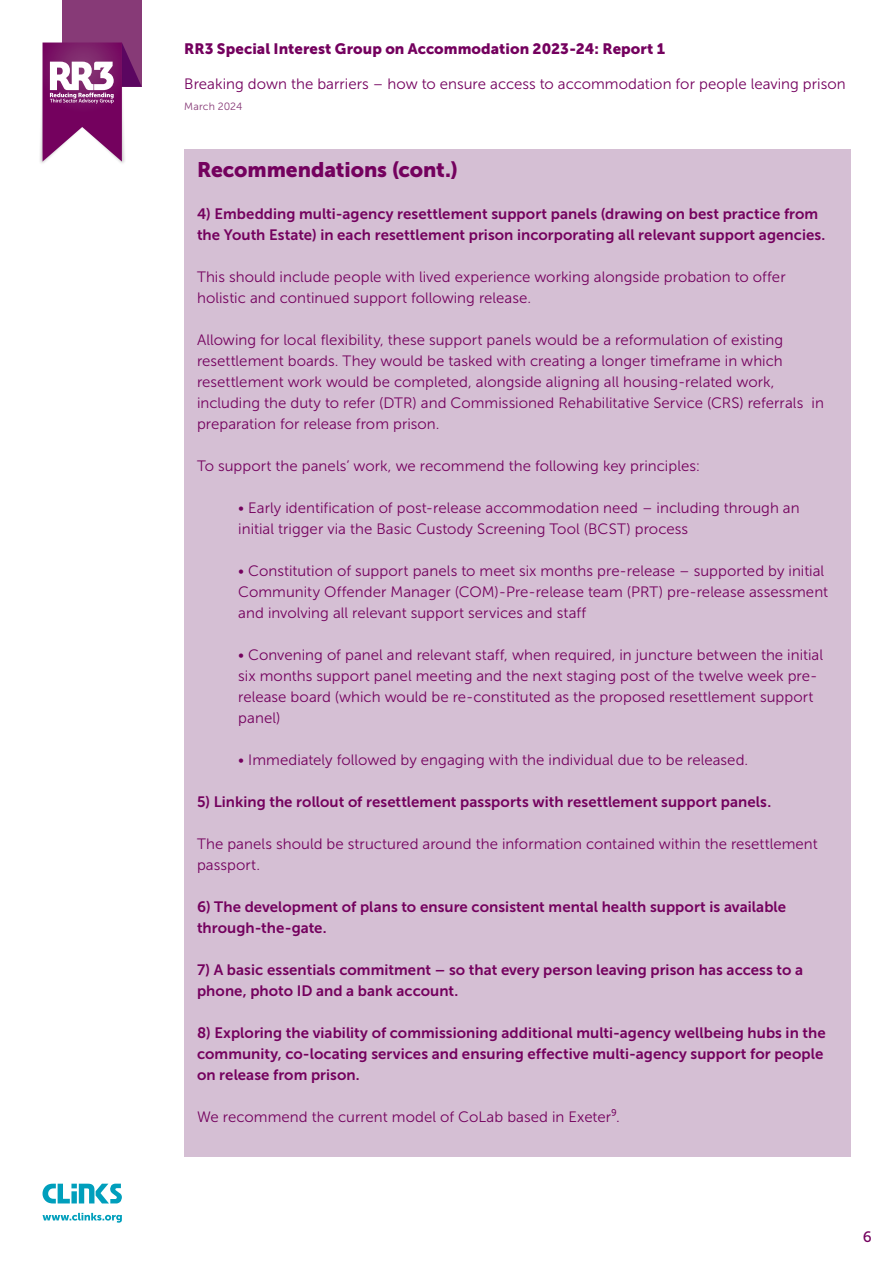
<style>
.page{position:relative;width:893px;height:1263px;background:#fff}
.page>*{position:absolute;margin:0;border:0;box-sizing:border-box;transform-origin:0 0}
.Highlight_box{font:21px "Museo Sans 900";letter-spacing:-.005em;color:#74015e}
.Highlight_box-2{font:15px/21px "Museo Sans 300";letter-spacing:.005em;color:#74015e}
.Highlight_box-3{font:15px/21px "Museo Sans 700";letter-spacing:.005em;color:#74015e}
.t1{font:15px "Museo Sans 900";letter-spacing:.005em;color:#74015e}
.t2{font:15px "Museo Sans 500";color:#74015e}
.t3{font:10.5px "Museo Sans 300";letter-spacing:.005em;color:#873a77}
</style>
<div class="page">
<div style="left:62px;top:0;width:80px;height:87px;background:#873a77"></div>
<div style="left:38px;top:48px;width:88px;height:117px;background:#231f20;opacity:.25"></div>
<svg style="left:43px;top:43px;width:99px;height:119px"></svg>
<svg style="left:43px;top:1213px;width:79px;height:10px"></svg>
<svg style="left:43px;top:1183px;width:79px;height:20px"></svg>
<div style="left:184px;top:149px;width:666px;height:1007px;background:#d5bfd4"></div>
<p class="t1" style="left:184px;top:40px;width:482px">RR3 Special Interest Group on Accommodation 2023-24: Report 1</p>
<p class="Highlight_box-2" style="left:184px;top:73px;width:663px">Breaking down the barriers – how to ensure access to accommodation for people leaving prison</p>
<p class="t3" style="left:184px;top:101px;width:60px">March 2024</p>
<p class="Highlight_box" style="left:197px;top:158px;width:262px">Recommendations (cont.)</p>
<p class="Highlight_box-3" style="left:197px;top:204px;width:630px">4) Embedding multi-agency resettlement support panels (drawing on best practice from the Youth Estate) in each resettlement prison incorporating all relevant support agencies.</p>
<p class="Highlight_box-2" style="left:197px;top:267px;width:590px">This should include people with lived experience working alongside probation to offer holistic and continued support following release.</p>
<p class="Highlight_box-2" style="left:197px;top:330px;width:628px">Allowing for local flexibility, these support panels would be a reformulation of existing resettlement boards. They would be tasked with creating a longer timeframe in which resettlement work would be completed, alongside aligning all housing-related work, including the duty to refer (DTR) and Commissioned Rehabilitative Service (CRS) referrals in preparation for release from prison.</p>
<p class="Highlight_box-2" style="left:197px;top:456px;width:505px">To support the panels’ work, we recommend the following key principles:</p>
<p class="Highlight_box-2" style="left:238px;top:498px;width:563px">• Early identification of post-release accommodation need – including through an initial trigger via the Basic Custody Screening Tool (BCST) process</p>
<p class="Highlight_box-2" style="left:238px;top:561px;width:591px">• Constitution of support panels to meet six months pre-release – supported by initial<br>Community Offender Manager (COM)-Pre-release team (PRT) pre-release assessment and involving all relevant support services and staff</p>
<p class="Highlight_box-2" style="left:238px;top:645px;width:586px">• Convening of panel and relevant staff, when required, in juncture between the initial six months support panel meeting and the next staging post of the twelve week pre&shy;release board (which would be re-constituted as the proposed resettlement support panel)</p>
<p class="Highlight_box-2" style="left:238px;top:750px;width:511px">• Immediately followed by engaging with the individual due to be released.</p>
<p class="Highlight_box-3" style="left:197px;top:792px;width:576px">5) Linking the rollout of resettlement passports with resettlement support panels.</p>
<p class="Highlight_box-2" style="left:197px;top:834px;width:622px">The panels should be structured around the information contained within the resettlement passport.</p>
<p class="Highlight_box-3" style="left:197px;top:897px;width:591px">6) The development of plans to ensure consistent mental health support is available through-the-gate.</p>
<p class="Highlight_box-3" style="left:197px;top:960px;width:608px">7) A basic essentials commitment – so that every person leaving prison has access to a phone, photo ID and a bank account.</p>
<p class="Highlight_box-3" style="left:197px;top:1023px;width:630px">8) Exploring the viability of commissioning additional multi-agency wellbeing hubs in the community, co-locating services and ensuring effective multi-agency support for people on release from prison.</p>
<p class="Highlight_box-2" style="left:197px;top:1107px;width:424px">We recommend the current model of CoLab based in Exeter⁹.</p>
<p class="t2" style="left:863px;top:1228px;width:10px">6</p>
</div>
